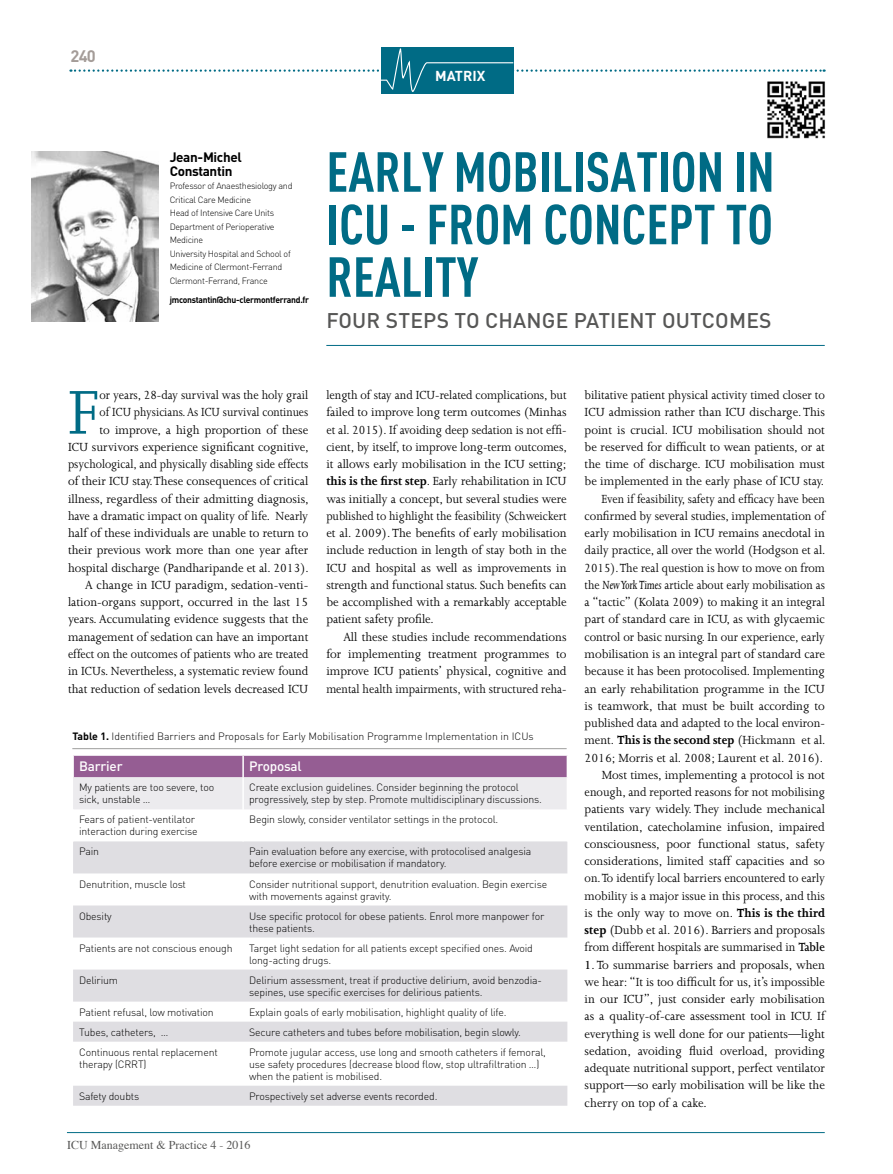
<style>
.page{position:relative;width:893px;height:1174px;background:#fff}
.page>*{position:absolute;margin:0;border:0;box-sizing:border-box;transform-origin:0 0}
.t1{font:71.1px "Joanna";color:#006b85}
.t2{font:700 55.5px/52.5px "DIN Cond";color:#006b85;text-align:justify}
.t3{font:500 21px "DIN";letter-spacing:.01em;color:#575756}
.t4{font:700 16.5px "DIN";color:#a49c98}
.t5{font:700 14.25px "DIN";color:#fff}
.t6{font:13.5px/17.2px "Joanna";color:#000;text-align:right;scale:.94 1}
.t7{font:13.5px/17.2px "Joanna";color:#000;text-align:right;scale:.93 1}
.t8{font:13.5px/17.2px "Joanna";color:#000;text-align:justify}
.t9{font:700 13.5px/13.5px "DIN";letter-spacing:-.025em;color:#000}
.t10{font:500 13.5px "DIN Pro";letter-spacing:-.015em;color:#fff}
.t11{font:12px "Times";color:#575756}
.t12{font:300 10.5px/12px "DIN Pro";letter-spacing:-.015em;color:#000}
.t13{font:300 10.5px "DIN";color:#000}
.t14{font:300 9px/13.5px "DIN";letter-spacing:-.03em;color:#000}
.t15{font:700 9px "DIN";letter-spacing:-.03em;color:#000;scale:.95 1}
.s1{font-weight:700}
.s2{font-style:italic}
.s3{font-weight:600}
</style>
<div class="page">
<hr style="left:67px;top:1132px;width:758px;height:1px;background:#006b85">
<div style="left:381px;top:47px;width:133px;height:47px;background:#006b85"></div>
<svg style="left:70px;top:48px;width:755px;height:44px"></svg>
<hr style="left:326px;top:345px;width:499px;height:1px;background:#006b85">
<img style="left:31px;top:151px;width:128px;height:170px">
<hr style="left:72px;top:748px;width:495px;height:1px;background:#9d9d9c">
<svg style="left:73px;top:841px;width:494px;height:264px"></svg>
<svg style="left:73px;top:755px;width:495px;height:54px;background:#cab3ca"></svg>
<hr style="left:242px;top:777px;width:2px;height:32px;background:#fff">
<hr style="left:567px;top:777px;width:1px;height:32px;background:#fff">
<img style="left:766px;top:79px;width:59px;height:60px">
<p class="t4" style="left:71px;top:46px;width:27px">240</p>
<p class="t5" style="left:435px;top:66px;width:52px">MATRIX</p>
<p class="t9" style="left:170px;top:150px;width:74px">Jean-Michel<br>Constantin</p>
<p class="t14" style="left:170px;top:179px;width:124px">Professor of Anaesthesiology and<br>Critical Care Medicine<br>Head of Intensive Care Units<br>Department of Perioperative<br>Medicine<br>University Hospital and School of<br>Medicine of Clermont-Ferrand<br>Clermont-Ferrand, France</p>
<p class="t15" style="left:170px;top:294px;width:148px">jmconstantin@chu-clermontferrand.fr</p>
<h2 class="t2" style="left:326px;top:144px;width:450px">EARLY MOBILISATION IN ICU - FROM CONCEPT TO REALITY</h2>
<h3 class="t3" style="left:326px;top:307px;width:447px">FOUR STEPS TO CHANGE PATIENT OUTCOMES</h3>
<p class="t7" style="left:68px;top:386px;width:260px">or years, 28-day survival was the holy grail<br>of ICU physicians. As ICU survival continues<br>to improve, a high proportion of these<br>ICU survivors experience significant cognitive, psychological, and physically disabling side effects of their ICU stay. These consequences of critical illness, regardless of their admitting diagnosis, have a dramatic impact on quality of life. Nearly half of these individuals are unable to return to their previous work more than one year after hospital discharge (Pandharipande et al. 2013).<br>A change in ICU paradigm, sedation-venti&shy;lation-organs support, occurred in the last 15 years. Accumulating evidence suggests that the management of sedation can have an important effect on the outcomes of patients who are treated in ICUs. Nevertheless, a systematic review found that reduction of sedation levels decreased ICU</p>
<p class="t7" style="left:326px;top:386px;width:260px;text-align:justify">length of stay and ICU-related complications, but failed to improve long term outcomes (Minhas et al. 2015). If avoiding deep sedation is not effi&shy;cient, by itself, to improve long-term outcomes, it allows early mobilisation in the ICU setting; <span class="s1">this is the first step</span>. Early rehabilitation in ICU was initially a concept, but several studies were published to highlight the feasibility (Schweickert et al. 2009). The benefits of early mobilisation include reduction in length of stay both in the ICU and hospital as well as improvements in strength and functional status. Such benefits can be accomplished with a remarkably acceptable patient safety profile.</p>
<h1 class="t1" style="left:68px;top:374px;width:33px">F</h1>
<p class="t8" style="left:326px;top:628px;width:242px;text-indent:17px">All these studies include recommendations for implementing treatment programmes to improve ICU patients’ physical, cognitive and mental health impairments, with structured reha-</p>
<p class="t13" style="left:72px;top:729px;width:463px"><span class="s1">Table 1.</span> Identified Barriers and Proposals for Early Mobilisation Programme Implementation in ICUs</p>
<p class="t10" style="left:79px;top:757px;width:45px">Barrier</p>
<p class="t10" style="left:249px;top:757px;width:54px">Proposal</p>
<p class="t12" style="left:79px;top:781px;width:137px">My patients are too severe, too sick, unstable …</p>
<p class="t12" style="left:249px;top:781px;width:294px">Create exclusion guidelines. Consider beginning the protocol progressively, step by step. Promote multidisciplinary discussions.</p>
<p class="t12" style="left:79px;top:813px;width:120px">Fears of patient-ventilator interaction during exercise</p>
<p class="t12" style="left:249px;top:813px;width:251px">Begin slowly, consider ventilator settings in the protocol.</p>
<p class="t12" style="left:79px;top:845px;width:21px">Pain</p>
<p class="t12" style="left:249px;top:845px;width:284px">Pain evaluation before any exercise, with protocolised analgesia before exercise or mobilisation if mandatory.</p>
<p class="t12" style="left:79px;top:877px;width:108px">Denutrition, muscle lost</p>
<p class="t12" style="left:249px;top:877px;width:300px">Consider nutritional support, denutrition evaluation. Begin exercise with movements against gravity.</p>
<p class="t12" style="left:79px;top:909px;width:34px">Obesity</p>
<p class="t12" style="left:249px;top:909px;width:297px">Use specific protocol for obese patients. Enrol more manpower for these patients.</p>
<p class="t12" style="left:79px;top:941px;width:155px">Patients are not conscious enough</p>
<p class="t12" style="left:249px;top:941px;width:285px">Target light sedation for all patients except specified ones. Avoid long-acting drugs.</p>
<p class="t12" style="left:79px;top:973px;width:41px">Delirium</p>
<p class="t12" style="left:249px;top:973px;width:294px">Delirium assessment, treat if productive delirium, avoid benzodia&shy;sepines, use specific exercises for delirious patients.</p>
<p class="t12" style="left:79px;top:1005px;width:136px">Patient refusal, low motivation</p>
<p class="t12" style="left:249px;top:1005px;width:259px">Explain goals of early mobilisation, highlight quality of life.</p>
<p class="t12" style="left:79px;top:1025px;width:91px">Tubes, catheters, …</p>
<p class="t12" style="left:249px;top:1025px;width:273px">Secure catheters and tubes before mobilisation, begin slowly.</p>
<p class="t12" style="left:79px;top:1045px;width:140px">Continuous rental replacement therapy (CRRT)</p>
<p class="t12" style="left:249px;top:1045px;width:298px">Promote jugular access, use long and smooth catheters if femoral, use safety procedures (decrease blood flow, stop ultrafiltration …) when the patient is mobilised.</p>
<p class="t12" style="left:79px;top:1089px;width:62px">Safety doubts</p>
<p class="t12" style="left:249px;top:1089px;width:190px">Prospectively set adverse events recorded.</p>
<p class="t11" style="left:67px;top:1134px;width:185px">ICU Management &amp; Practice 4 - 2016</p>
<p class="t6" style="left:585px;top:386px;width:258px">bilitative patient physical activity timed closer to ICU admission rather than ICU discharge. This point is crucial. ICU mobilisation should not be reserved for difficult to wean patients, or at the time of discharge. ICU mobilisation must be implemented in the early phase of ICU stay.<br>Even if feasibility, safety and efficacy have been confirmed by several studies, implementation of early mobilisation in ICU remains anecdotal in daily practice, all over the world (Hodgson et al.<br>2015). The real question is how to move on from the <span class="s2">New York Times</span> article about early mobilisation as a “tactic” (Kolata 2009) to making it an integral part of standard care in ICU, as with glycaemic control or basic nursing. In our experience, early mobilisation is an integral part of standard care because it has been protocolised. Implementing an early rehabilitation programme in the ICU is teamwork, that must be built according to published data and adapted to the local environ&shy;ment. <span class="s1">This is the second step</span> (Hickmann et al.<br>2016; Morris et al. 2008; Laurent et al. 2016).<br>Most times, implementing a protocol is not enough, and reported reasons for not mobilising patients vary widely. They include mechanical ventilation, catecholamine infusion, impaired consciousness, poor functional status, safety considerations, limited staff capacities and so on. To identify local barriers encountered to early mobility is a major issue in this process, and this is the only way to move on. <span class="s1">This is the third step</span> (Dubb et al. 2016). Barriers and proposals from different hospitals are summarised in <span class="s3">Table</span></p>
<p class="t8" style="left:585px;top:956px;width:242px"><span class="s3">1</span>. To summarise barriers and proposals, when we hear: “It is too difficult for us, it’s impossible in our ICU”, just consider early mobilisation as a quality-of-care assessment tool in ICU. If everything is well done for our patients—light sedation, avoiding fluid overload, providing adequate nutritional support, perfect ventilator support—so early mobilisation will be like the cherry on top of a cake.</p>
</div>
